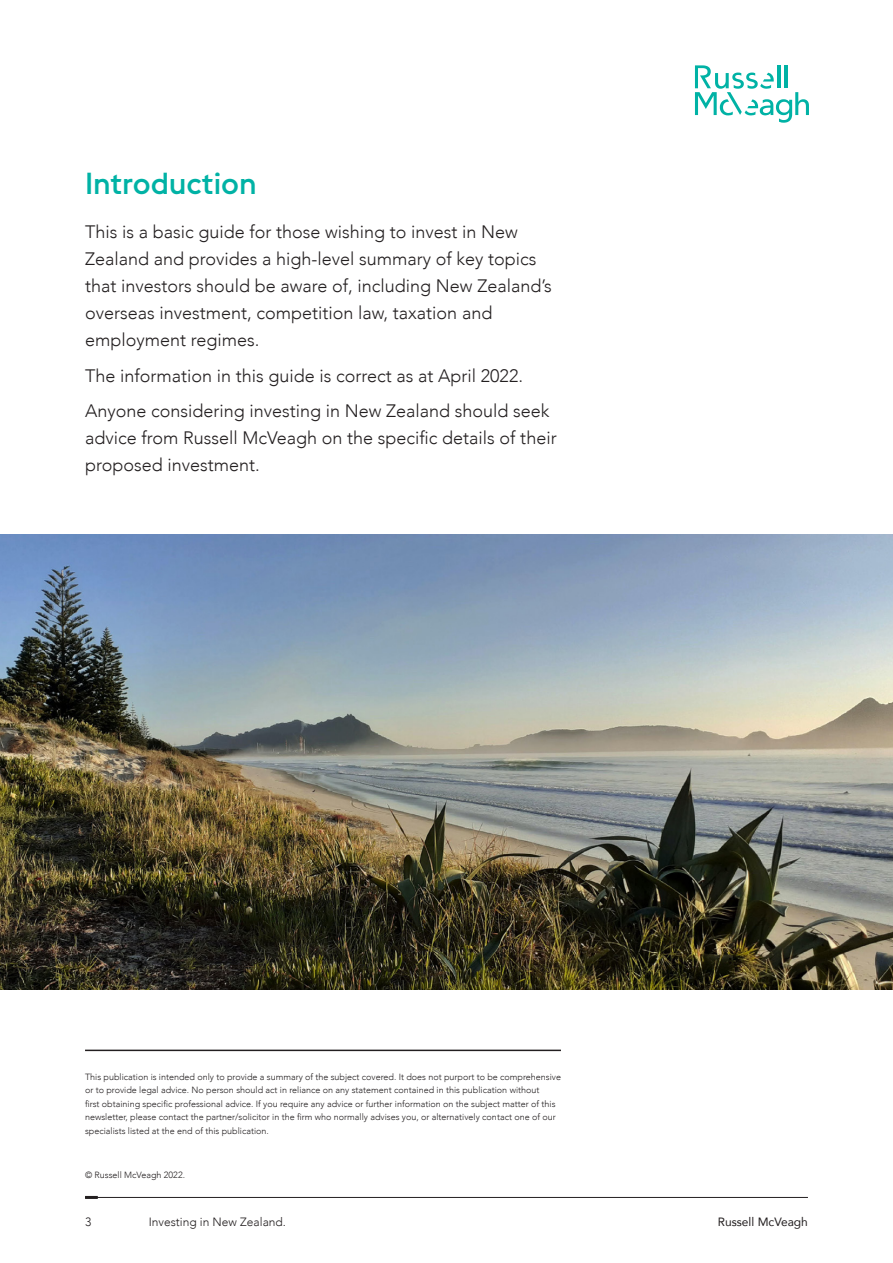
<style>
.page{position:relative;width:893px;height:1263px;background:#fff}
.page>*{position:absolute;margin:0;border:0;box-sizing:border-box;transform-origin:0 0}
.t1{font:500 30px "Euclid Flex";color:#00b2a5}
.Body_Copy{font:300 18px/27px "Avenir";color:#231f20}
.Body_Copy-2{font:300 12px "Avenir";color:#231f20}
.Body_Copy-3{font:12px "Avenir";color:#231f20}
.Small_print{font:300 9px/13.5px "Avenir";color:#231f20}
</style>
<div class="page">
<img style="left:0;top:534px;width:893px;height:455px">
<hr style="left:85px;top:1197px;width:723px;height:1px;background:#231f20">
<svg style="left:85px;top:1196px;width:13px;height:3px"></svg>
<hr style="left:85px;top:1049px;width:476px;height:2px;background:#231f20">
<svg style="left:695px;top:65px;width:114px;height:58px"></svg>
<p class="t1" style="left:85px;top:166px;width:173px">Introduction</p>
<p class="Body_Copy" style="left:85px;top:219px;width:468px">This is a basic guide for those wishing to invest in New Zealand and provides a high-level summary of key topics that investors should be aware of, including New Zealand’s overseas investment, competition law, taxation and employment regimes.</p>
<p class="Body_Copy" style="left:85px;top:362px;width:439px">The information in this guide is correct as at April 2022.</p>
<p class="Body_Copy" style="left:85px;top:398px;width:473px">Anyone considering investing in New Zealand should seek advice from Russell McVeagh on the specific details of their proposed investment.</p>
<p class="Small_print" style="left:85px;top:1070px;width:477px">This publication is intended only to provide a summary of the subject covered. It does not purport to be comprehensive or to provide legal advice. No person should act in reliance on any statement contained in this publication without<br>first obtaining specific professional advice. If you require any advice or further information on the subject matter of this newsletter, please contact the partner/solicitor in the firm who normally advises you, or alternatively contact one of our specialists listed at the end of this publication.</p>
<p class="Small_print" style="left:85px;top:1168px;width:101px">© Russell McVeagh 2022.</p>
<p class="Body_Copy-2" style="left:85px;top:1215px;width:8px">3</p>
<p class="Body_Copy-2" style="left:149px;top:1215px;width:139px">Investing in New Zealand.</p>
<p class="Body_Copy-3" style="left:718px;top:1213px;width:92px">Russell McVeagh</p>
</div>
